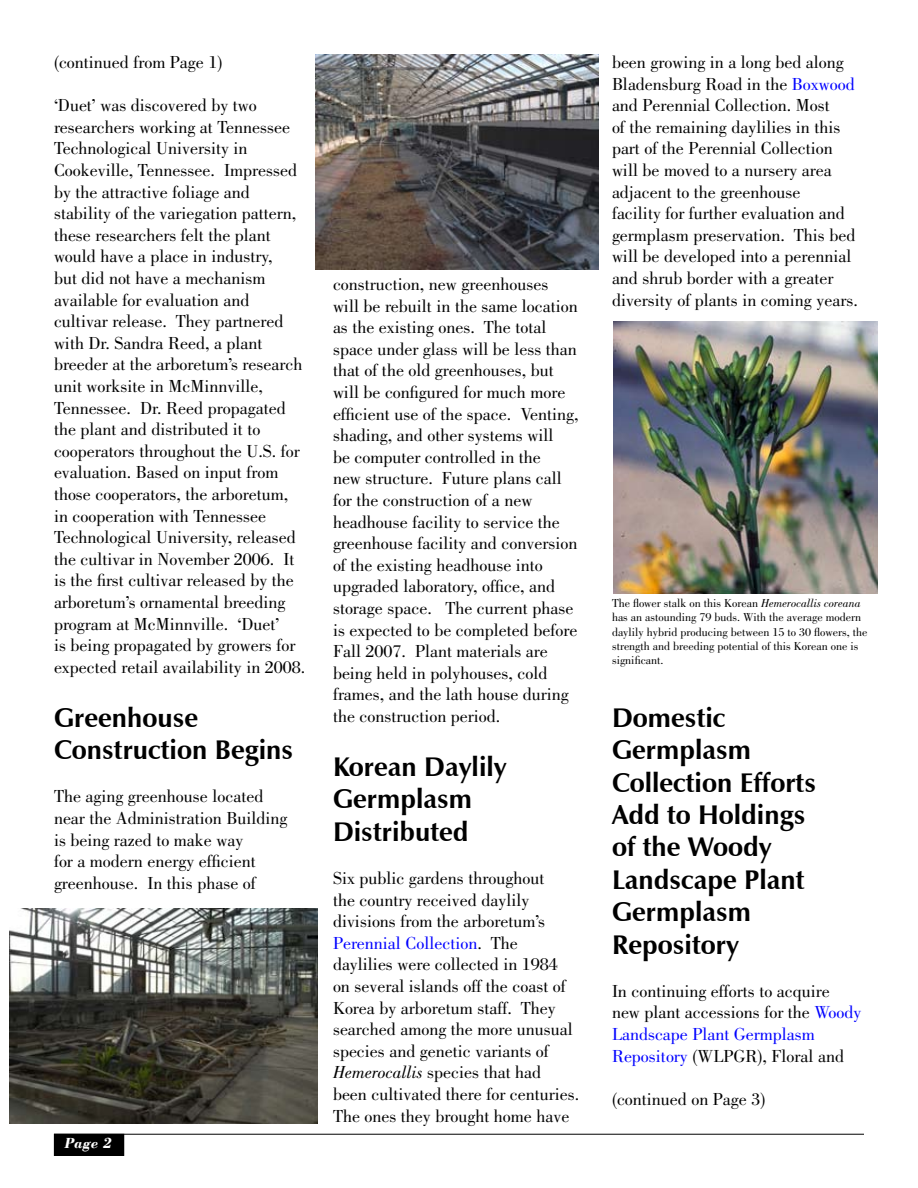
<style>
.page{position:relative;width:918px;height:1188px;background:#fff}
.page>*{position:absolute;margin:0;border:0;box-sizing:border-box;transform-origin:0 0}
.t1{font:700 27px/32.4px "Zapf Humanist 601 BT";color:#000}
.t2{font:18px/21.6px "Bodoni";color:#000}
.t3{font:italic 700 15px "Bodoni";color:#fff}
.t4{font:12px/14.4px "Bodoni";color:#000}
.s1{color:#00f}
.s2{font-style:italic}
</style>
<div class="page">
<hr style="left:54px;top:1134px;width:810px;height:1px;background:#000">
<div style="left:54px;top:1134px;width:70px;height:21px;background:#000"></div>
<div style="left:54px;top:1134px;width:70px;height:22px;border:1px solid #000"></div>
<img style="left:614px;top:321px;width:264px;height:273px">
<img style="left:9px;top:908px;width:308px;height:215px">
<img style="left:315px;top:54px;width:283px;height:215px">
<p class="t2" style="left:54px;top:51px;width:170px">(continued from Page 1)</p>
<p class="t2" style="left:54px;top:94px;width:253px">‘Duet’ was discovered by two researchers working at Tennessee<br>Technological University in<br>Cookeville, Tennessee. Impressed by the attractive foliage and stability of the variegation pattern, these researchers felt the plant would have a place in industry,<br>but did not have a mechanism available for evaluation and cultivar release. They partnered with Dr. Sandra Reed, a plant breeder at the arboretum’s research unit worksite in McMinnville,<br>Tennessee. Dr. Reed propagated the plant and distributed it to cooperators throughout the U.S. for evaluation. Based on input from those cooperators, the arboretum, in cooperation with Tennessee<br>Technological University, released the cultivar in November 2006. It is the first cultivar released by the arboretum’s ornamental breeding program at McMinnville. ‘Duet’<br>is being propagated by growers for expected retail availability in 2008.</p>
<p class="t1" style="left:54px;top:701px;width:241px">Greenhouse<br>Construction Begins</p>
<p class="t2" style="left:54px;top:786px;width:235px">The aging greenhouse located near the Administration Building is being razed to make way<br>for a modern energy efficient greenhouse. In this phase of</p>
<p class="t3" style="left:64px;top:1134px;width:49px">Page 2</p>
<p class="t2" style="left:333px;top:273px;width:247px">construction, new greenhouses will be rebuilt in the same location as the existing ones. The total space under glass will be less than that of the old greenhouses, but will be configured for much more efficient use of the space. Venting, shading, and other systems will<br>be computer controlled in the<br>new structure. Future plans call for the construction of a new headhouse facility to service the greenhouse facility and conversion of the existing headhouse into upgraded laboratory, office, and storage space. The current phase is expected to be completed before<br>Fall 2007. Plant materials are being held in polyhouses, cold frames, and the lath house during the construction period.</p>
<p class="t1" style="left:333px;top:751px;width:175px">Korean Daylily<br>Germplasm<br>Distributed</p>
<p class="t2" style="left:333px;top:867px;width:248px">Six public gardens throughout<br>the country received daylily divisions from the arboretum’s<br><span class="s1">Perennial Collection</span>. The daylilies were collected in 1984 on several islands off the coast of<br>Korea by arboretum staff. They searched among the more unusual species and genetic variants of<br><span class="s2">Hemerocallis</span> species that had been cultivated there for centuries.<br>The ones they brought home have</p>
<p class="t2" style="left:612px;top:51px;width:247px">been growing in a long bed along<br>Bladensburg Road in the <span class="s1">Boxwood </span>and Perennial Collection. Most<br>of the remaining daylilies in this part of the Perennial Collection will be moved to a nursery area adjacent to the greenhouse<br>facility for further evaluation and germplasm preservation. This bed will be developed into a perennial and shrub border with a greater diversity of plants in coming years.</p>
<p class="t4" style="left:612px;top:596px;width:257px">The flower stalk on this Korean <span class="s2">Hemerocallis coreana </span>has an astounding 79 buds. With the average modern daylily hybrid producing between 15 to 30 flowers, the strength and breeding potential of this Korean one is significant.</p>
<p class="t1" style="left:612px;top:701px;width:206px">Domestic<br>Germplasm<br>Collection Efforts<br>Add to Holdings of the Woody<br>Landscape Plant<br>Germplasm<br>Repository</p>
<p class="t2" style="left:612px;top:980px;width:251px">In continuing efforts to acquire new plant accessions for the <span class="s1">Woody<br>Landscape Plant Germplasm<br>Repository</span> (WLPGR), Floral and</p>
<p class="t2" style="left:612px;top:1088px;width:155px">(continued on Page 3)</p>
</div>
